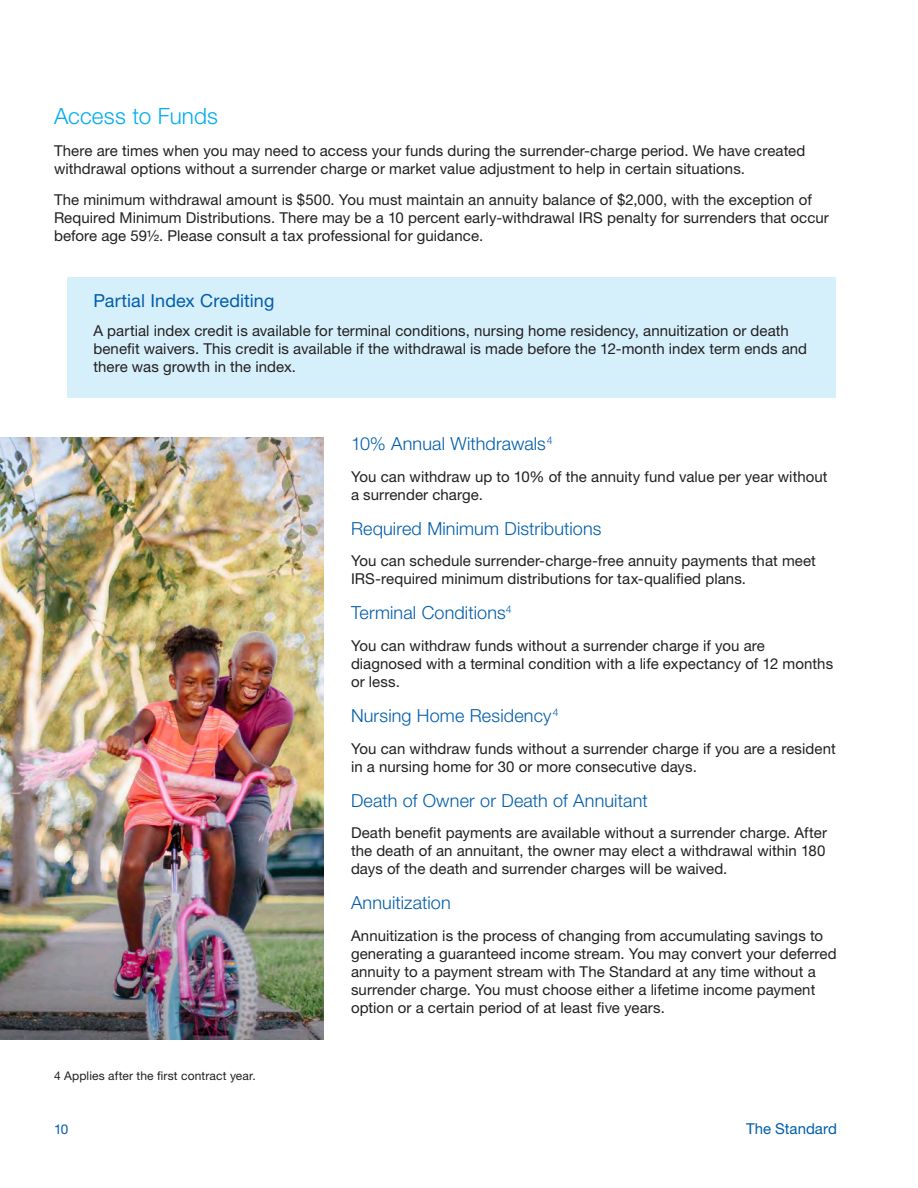
<style>
.page{position:relative;width:918px;height:1188px;background:#fff}
.page>*{position:absolute;margin:0;border:0;box-sizing:border-box;transform-origin:0 0}
.t1{font:300 22.5px "Helvetica Neue LT Std";letter-spacing:.01em;color:#00aeef}
.t2{font:300 18px "Helvetica Neue LT Std";letter-spacing:.01em;color:#015dab}
.t3{font:18px "Helvetica Neue LT Std";letter-spacing:.005em;color:#015dab}
.t4{font:15px/18px "Helvetica Neue LT Std";letter-spacing:.005em;color:#231f20}
.t5{font:15px "Helvetica Neue LT Std";color:#015dab}
.t6{font:13.5px "Helvetica Neue LT Std";color:#015dab}
.t7{font:12px "Helvetica Neue LT Std";letter-spacing:.015em;color:#231f20}
</style>
<div class="page">
<img style="left:0;top:437px;width:324px;height:603px">
<div style="left:67px;top:277px;width:769px;height:121px;background:#d6f0fb"></div>
<h1 class="t1" style="left:54px;top:102px;width:166px">Access to Funds</h1>
<p class="t4" style="left:54px;top:141px;width:753px">There are times when you may need to access your funds during the surrender-charge period. We have created withdrawal options without a surrender charge or market value adjustment to help in certain situations.</p>
<p class="t4" style="left:54px;top:191px;width:776px">The minimum withdrawal amount is $500. You must maintain an annuity balance of $2,000, with the exception of<br>Required Minimum Distributions. There may be a 10 percent early-withdrawal IRS penalty for surrenders that occur before age 59½. Please consult a tax professional for guidance.</p>
<p class="t3" style="left:93px;top:290px;width:183px">Partial Index Crediting</p>
<p class="t4" style="left:93px;top:321px;width:715px">A partial index credit is available for terminal conditions, nursing home residency, annuitization or death benefit waivers. This credit is available if the withdrawal is made before the 12-month index term ends and there was growth in the index.</p>
<p class="t7" style="left:54px;top:1069px;width:204px">4 Applies after the first contract year.</p>
<p class="t2" style="left:351px;top:433px;width:203px">10% Annual Withdrawals<sup>4</sup></p>
<p class="t4" style="left:351px;top:467px;width:478px">You can withdraw up to 10% of the annuity fund value per year without a surrender charge.</p>
<p class="t2" style="left:351px;top:517px;width:252px">Required Minimum Distributions</p>
<p class="t4" style="left:351px;top:552px;width:466px">You can schedule surrender-charge-free annuity payments that meet<br>IRS-required minimum distributions for tax-qualified plans.</p>
<p class="t2" style="left:351px;top:602px;width:162px">Terminal Conditions<sup>4</sup></p>
<p class="t4" style="left:351px;top:636px;width:484px">You can withdraw funds without a surrender charge if you are diagnosed with a terminal condition with a life expectancy of 12 months or less.</p>
<p class="t2" style="left:351px;top:705px;width:209px">Nursing Home Residency<sup>4</sup></p>
<p class="t4" style="left:351px;top:739px;width:486px">You can withdraw funds without a surrender charge if you are a resident in a nursing home for 30 or more consecutive days.</p>
<p class="t2" style="left:351px;top:789px;width:298px">Death of Owner or Death of Annuitant</p>
<p class="t4" style="left:351px;top:824px;width:478px;text-align:justify">Death benefit payments are available without a surrender charge. After the death of an annuitant, the owner may elect a withdrawal within 180 days of the death and surrender charges will be waived.</p>
<p class="t2" style="left:351px;top:892px;width:101px">Annuitization</p>
<p class="t4" style="left:351px;top:926px;width:487px">Annuitization is the process of changing from accumulating savings to generating a guaranteed income stream. You may convert your deferred annuity to a payment stream with The Standard at any time without a surrender charge. You must choose either a lifetime income payment option or a certain period of at least five years.</p>
<p class="t6" style="left:54px;top:1121px;width:16px">10</p>
<p class="t5" style="left:746px;top:1120px;width:92px">The Standard</p>
</div>
